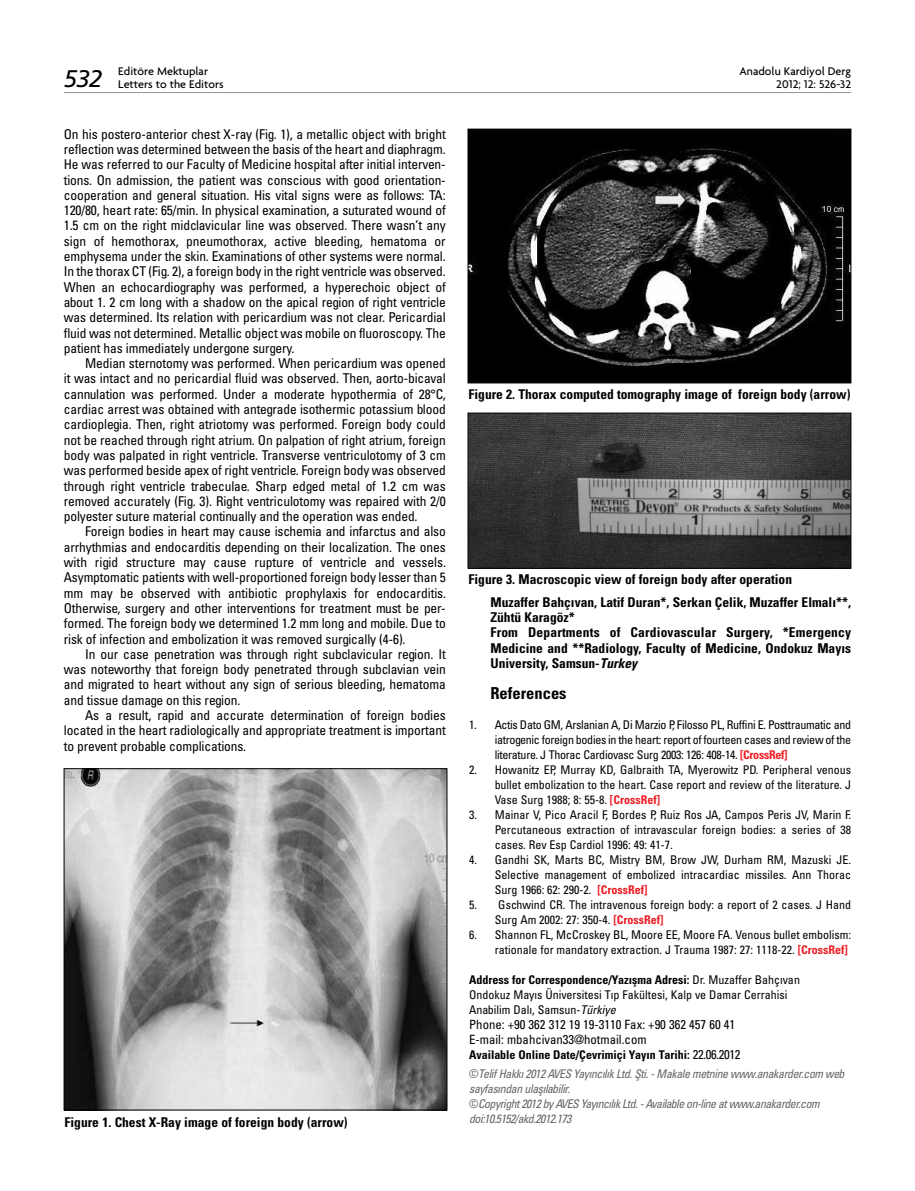
<style>
.page{position:relative;width:915px;height:1191px;background:#fff}
.page>*{position:absolute;margin:0;border:0;box-sizing:border-box;transform-origin:0 0}
.t1{font:24px "Frutiger Italic Tr";color:#000}
.t2{font:16.5px "Univers Cond Bd Tr";color:#000}
.t3{font:13.5px/15.3px "Univers Condensed Tr";letter-spacing:-.01em;color:#000;text-align:justify}
.t4{font:13.5px/15.3px "Univers Cond Bd Tr";color:#000}
.t5{font:12.75px/15px "Univers Condensed Tr";color:#000}
.t6{font:12px/15px "Univers Condensed Tr";color:#000;text-align:justify}
.t7{font:12px/15px "Univers Cond Ita Tr";letter-spacing:-.04em;color:#636466}
.t8{font:12px "Univers Cond Bd Tr";color:#000}
.t9{font:500 12px/13.5px "Firma";color:#000}
.s1{font-family:"Univers Cond Bd Ita Tr"}
.s2{font-family:"Univers Cond Bd Tr";color:#ed1d24}
.s3{font-family:"Univers Condensed Tr"}
.s4{font-family:"Univers Cond Ita Tr"}
.s5{font-family:"Univers Condensed Tr";font-size:12.75px}
</style>
<div class="page">
<img style="left:66px;top:770px;width:379px;height:338px">
<div style="left:64px;top:768px;width:383px;height:342px;border:1px solid #000"></div>
<img style="left:469px;top:131px;width:379px;height:250px">
<div style="left:467px;top:129px;width:383px;height:254px;border:1px solid #000"></div>
<img style="left:469px;top:415px;width:379px;height:151px">
<div style="left:467px;top:413px;width:383px;height:155px;border:1px solid #000"></div>
<hr style="left:64px;top:92px;width:786px;height:1px;background:#939598">
<p class="t9" style="left:118px;top:64px;width:107px">Editöre Mektuplar<br>Letters to the Editors</p>
<p class="t9" style="left:739px;top:64px;width:113px">Anadolu Kardiyol Derg</p>
<h1 class="t1" style="left:64px;top:65px;width:40px">532</h1>
<p class="t9" style="left:776px;top:78px;width:76px">2012; 12: 526-32</p>
<p class="t3" style="left:64px;top:126px;width:383px">On his postero-anterior chest X-ray (Fig. 1), a metallic object with bright reflection was determined between the basis of the heart and diaphragm.<br>He was referred to our Faculty of Medicine hospital after initial interven&shy;tions. On admission, the patient was conscious with good orientation&shy;cooperation and general situation. His vital signs were as follows: TA:<br>120/80, heart rate: 65/min. In physical examination, a suturated wound of 1.5 cm on the right midclavicular line was observed. There wasn’t any sign of hemothorax, pneumothorax, active bleeding, hematoma or emphysema under the skin. Examinations of other systems were normal.<br>In the thorax CT (Fig. 2), a foreign body in the right ventricle was observed.<br>When an echocardiography was performed, a hyperechoic object of about 1. 2 cm long with a shadow on the apical region of right ventricle was determined. Its relation with pericardium was not clear. Pericardial fluid was not determined. Metallic object was mobile on fluoroscopy. The patient has immediately undergone surgery.</p>
<p class="t3" style="left:64px;top:355px;width:383px;text-indent:21px">Median sternotomy was performed. When pericardium was opened it was intact and no pericardial fluid was observed. Then, aorto-bicaval cannulation was performed. Under a moderate hypothermia of 28°C, cardiac arrest was obtained with antegrade isothermic potassium blood cardioplegia. Then, right atriotomy was performed. Foreign body could not be reached through right atrium. On palpation of right atrium, foreign body was palpated in right ventricle. Transverse ventriculotomy of 3 cm was performed beside apex of right ventricle. Foreign body was observed through right ventricle trabeculae. Sharp edged metal of 1.2 cm was removed accurately (Fig. 3). Right ventriculotomy was repaired with 2/0 polyester suture material continually and the operation was ended.</p>
<p class="t3" style="left:64px;top:523px;width:383px;text-indent:21px">Foreign bodies in heart may cause ischemia and infarctus and also arrhythmias and endocarditis depending on their localization. The ones with rigid structure may cause rupture of ventricle and vessels.<br>Asymptomatic patients with well-proportioned foreign body lesser than 5 mm may be observed with antibiotic prophylaxis for endocarditis.<br>Otherwise, surgery and other interventions for treatment must be per&shy;formed. The foreign body we determined 1.2 mm long and mobile. Due to risk of infection and embolization it was removed surgically (4-6).</p>
<p class="t3" style="left:64px;top:646px;width:383px;text-indent:21px">In our case penetration was through right subclavicular region. It was noteworthy that foreign body penetrated through subclavian vein and migrated to heart without any sign of serious bleeding, hematoma and tissue damage on this region.</p>
<p class="t3" style="left:64px;top:707px;width:383px;text-indent:21px">As a result, rapid and accurate determination of foreign bodies located in the heart radiologically and appropriate treatment is important to prevent probable complications.</p>
<p class="t4" style="left:65px;top:1114px;width:284px">Figure 1. Chest X-Ray image of foreign body (arrow)</p>
<p class="t4" style="left:468px;top:386px;width:383px">Figure 2. Thorax computed tomography image of foreign body (arrow)</p>
<p class="t4" style="left:468px;top:571px;width:325px">Figure 3. Macroscopic view of foreign body after operation</p>
<p class="t4" style="left:490px;top:594px;width:362px">Muzaffer Bahçıvan, Latif Duran*, Serkan Çelik, Muzaffer Elmalı**, Zühtü Karagöz*<br>From Departments of Cardiovascular Surgery, *Emergency Medicine and **Radiology, Faculty of Medicine, Ondokuz Mayıs University, Samsun-<span class="s1">Turkey</span></p>
<p class="t2" style="left:490px;top:683px;width:78px">References</p>
<p class="t6" style="left:494px;top:717px;width:358px;text-indent:-26px">1. Actis Dato GM, Arslanian A, Di Marzio P, Filosso PL, Ruffini E. Posttraumatic and iatrogenic foreign bodies in the heart: report of fourteen cases and review of the literature. J Thorac Cardiovasc Surg 2003: 126: 408-14. <span class="s2">[CrossRef]</span></p>
<p class="t6" style="left:494px;top:762px;width:358px;text-indent:-26px">2. Howanitz EP, Murray KD, Galbraith TA, Myerowitz PD. Peripheral venous bullet embolization to the heart. Case report and review of the literature. J Vase Surg 1988; 8: 55-8. <span class="s2">[CrossRef]</span></p>
<p class="t6" style="left:494px;top:807px;width:358px;text-indent:-26px">3. Mainar V, Pico Aracil F, Bordes P, Ruiz Ros JA, Campos Peris JV, Marin F.<br>Percutaneous extraction of intravascular foreign bodies: a series of 38 cases. Rev Esp Cardiol 1996: 49: 41-7.</p>
<p class="t6" style="left:494px;top:852px;width:358px;text-indent:-26px">4. Gandhi SK, Marts BC, Mistry BM, Brow JW, Durham RM, Mazuski JE.<br>Selective management of embolized intracardiac missiles. Ann Thorac Surg 1966: 62: 290-2. <span class="s2">[CrossRef]</span></p>
<p class="t6" style="left:494px;top:897px;width:358px;text-indent:-26px">5. Gschwind CR. The intravenous foreign body: a report of 2 cases. J Hand<br>Surg Am 2002: 27: 350-4. <span class="s2">[CrossRef]</span></p>
<p class="t6" style="left:469px;top:927px;width:383px;text-align:right">6. Shannon FL, McCroskey BL, Moore EE, Moore FA. Venous bullet embolism: rationale for mandatory extraction. J Trauma 1987: 27: 1118-22. <span class="s2">[CrossRef]</span></p>
<p class="t8" style="left:469px;top:972px;width:332px">Address for Correspondence/Yaz›şma Adresi: <span class="s3">Dr. Muzaffer Bahçıvan</span></p>
<p class="t6" style="left:469px;top:986px;width:319px">Ondokuz Mayıs Üniversitesi Tıp Fakültesi, Kalp ve Damar Cerrahisi<br>Anabilim Dalı, Samsun-<span class="s4">Türkiye</span></p>
<p class="t5" style="left:469px;top:1016px;width:267px">Phone: +90 362 312 19 19-3110 Fax: +90 362 457 60 41<br>E-mail: mbahcivan33@hotmail.com</p>
<p class="t8" style="left:469px;top:1047px;width:272px">Available Online Date/Çevrimiçi Yayın Tarihi: <span class="s5">22.06.2012</span></p>
<p class="t7" style="left:469px;top:1065px;width:377px"><span class="s3">©</span>Telif Hakk› 2012 AVES Yay›nc›l›k Ltd. Şti. - Makale metnine www.anakarder.com web sayfas›ndan ulaş›labilir.<br><span class="s3">©</span>Copyright 2012 by AVES Yay›nc›l›k Ltd. - Available on-line at www.anakarder.com doi:10.5152/akd.2012.173</p>
</div>
